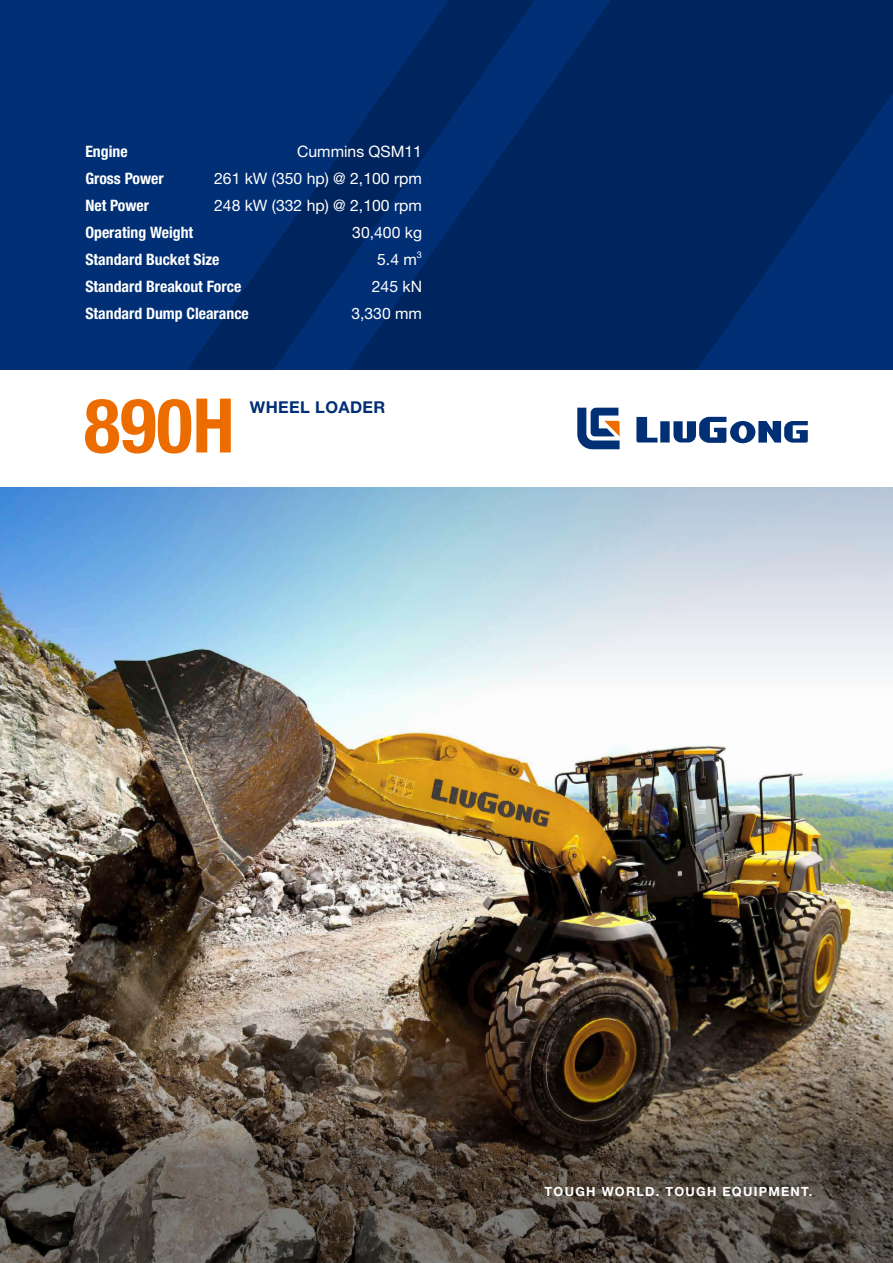
<style>
.page{position:relative;width:893px;height:1263px;background:#fff}
.page>*{position:absolute;margin:0;border:0;box-sizing:border-box;transform-origin:0 0}
.t1{font:700 condensed 75.45px "Helvetica Neue LT Pro";color:#ed6c00}
.t2{font:700 16.35px "Helvetica Neue LT Pro";letter-spacing:.025em;color:#002f75}
.t3{font:700 condensed 15.75px/27px "Helvetica Neue LT Pro";color:#fff}
.t4{font:15.75px/27px "Helvetica Neue LT Pro";color:#fff;text-align:right}
.t5{font:700 12.6px "Helvetica Neue LT Pro";letter-spacing:.1em;color:#fff}
.t6{font:9.15px "Helvetica Neue LT Pro";color:#fff}
</style>
<div class="page">
<img style="left:615px;top:745px;width:278px;height:182px">
<div style="left:0;top:0;width:893px;height:370px;background:#002f75"></div>
<svg style="left:187px;top:142px;width:162px;height:228px"></svg>
<svg style="left:349px;top:0;width:544px;height:370px;fill:#00255e"></svg>
<svg style="left:636px;top:417px;width:172px;height:26px"></svg>
<svg style="left:577px;top:408px;width:43px;height:41px"></svg>
<div style="left:0;top:487px;width:893px;height:209px;background:linear-gradient(to bottom,#b2c4d7,#fffcfc)"></div>
<svg style="left:615px;top:927px;width:278px;height:336px;background:#584d40"></svg>
<img style="left:0;top:487px;width:615px;height:776px">
<p class="t3" style="left:85px;top:138px;width:165px">Engine<br>Gross Power<br>Net Power<br>Operating Weight<br>Standard Bucket Size<br>Standard Breakout Force<br>Standard Dump Clearance</p>
<p class="t4" style="left:297px;top:138px;width:126px">Cummins QSM11</p>
<p class="t4" style="left:214px;top:165px;width:209px">261 kW (350 hp) @ 2,100 rpm</p>
<p class="t4" style="left:214px;top:192px;width:209px">248 kW (332 hp) @ 2,100 rpm</p>
<p class="t4" style="left:352px;top:219px;width:71px">30,400 kg</p>
<p class="t4" style="left:377px;top:246px;width:41px">5.4 m</p>
<p class="t6" style="left:417px;top:249px;width:7px">3</p>
<p class="t4" style="left:351px;top:273px;width:72px">245 kN<br>3,330 mm</p>
<h1 class="t1" style="left:84px;top:380px;width:152px">890H</h1>
<p class="t2" style="left:250px;top:397px;width:137px">WHEEL LOADER</p>
<p class="t5" style="left:545px;top:1183px;width:269px">TOUGH WORLD. TOUGH EQUIPMENT.</p>
</div>
